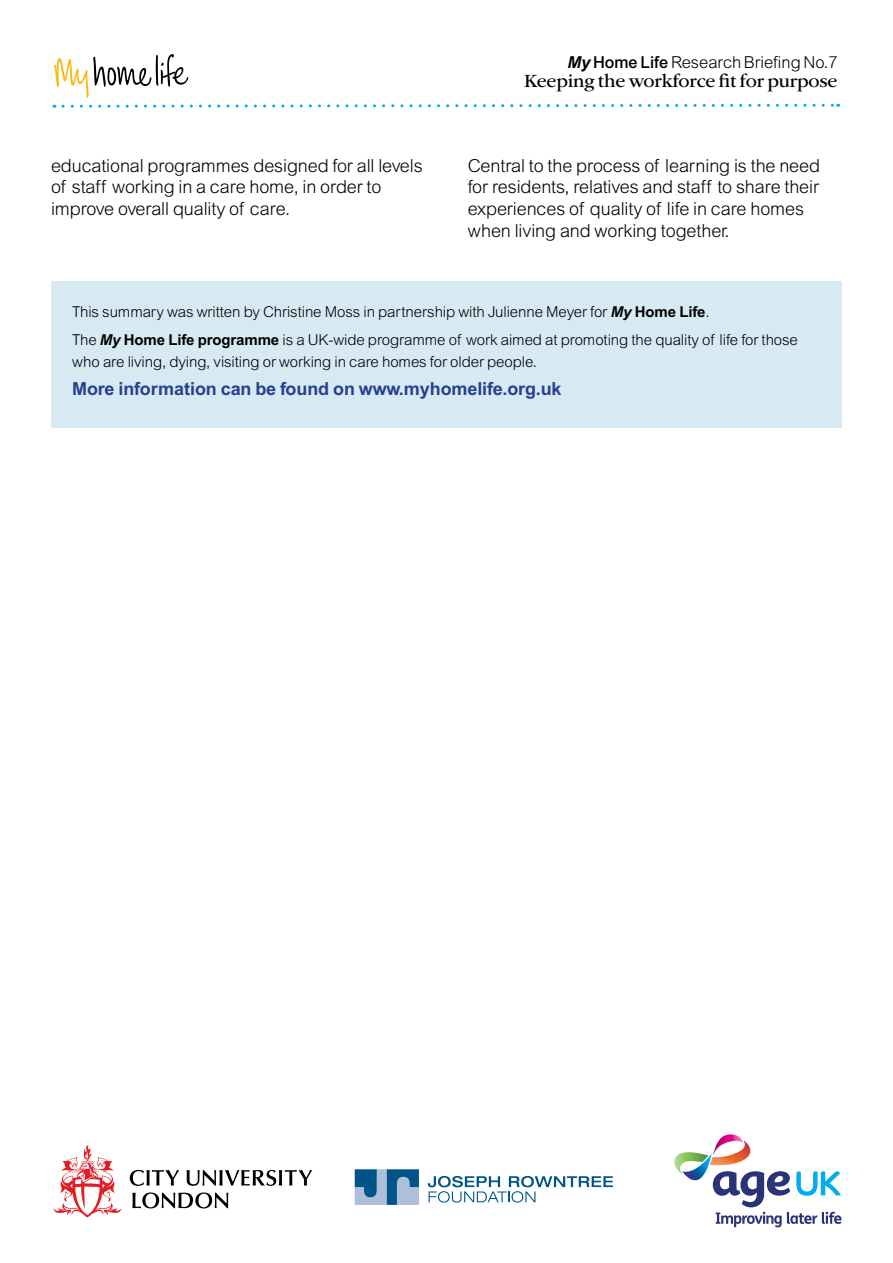
<style>
.page{position:relative;width:893px;height:1263px;background:#fff}
.page>*{position:absolute;margin:0;border:0;box-sizing:border-box;transform-origin:0 0}
.t1{font:19.5px "ITC Garamond Std";letter-spacing:-.01em;color:#000}
.t2{font:300 18px/21.8px "Arial";letter-spacing:-.005em;color:#000}
.t3{font:700 18px "Arial";letter-spacing:-.005em;color:#25408f}
.t4{font:300 16.5px "Arial";color:#000}
.t5{font:300 15px/28.2px "Arial";letter-spacing:-.005em;color:#000}
.s1{font-weight:700;font-style:italic}
.s2{font-weight:500}
.s3{font-weight:700}
</style>
<div class="page">
<svg style="left:53px;top:1145px;width:69px;height:72px"></svg>
<svg style="left:130px;top:1170px;width:49px;height:16px"></svg>
<svg style="left:187px;top:1170px;width:125px;height:16px"></svg>
<svg style="left:132px;top:1192px;width:96px;height:16px"></svg>
<svg style="left:428px;top:1176px;width:185px;height:26px"></svg>
<svg style="left:355px;top:1169px;width:64px;height:36px;background:#598bb1"></svg>
<svg style="left:674px;top:1134px;width:167px;height:93px"></svg>
<svg style="left:54px;top:54px;width:785px;height:54px"></svg>
<div style="left:51px;top:281px;width:791px;height:147px;background:#d7eaf3"></div>
<p class="t4" style="left:567px;top:52px;width:272px"><span class="s1">My</span> <span class="s2">Home Life</span> Research Briefing No.7</p>
<p class="t1" style="left:524px;top:70px;width:315px">Keeping the workforce fit for purpose</p>
<p class="t2" style="left:51px;top:154px;width:373px">educational programmes designed for all levels of staff working in a care home, in order to improve overall quality of care.</p>
<p class="t2" style="left:468px;top:154px;width:354px">Central to the process of learning is the need for residents, relatives and staff to share their experiences of quality of life in care homes when living and working together.</p>
<p class="t5" style="left:72px;top:297px;width:727px">This summary was written by Christine Moss in partnership with Julienne Meyer for <span class="s1">My</span> <span class="s3">Home Life</span>.<br>The <span class="s1">My</span> <span class="s3">Home Life programme</span> is a UK-wide programme of work aimed at promoting the quality of life for those</p>
<p class="t5" style="left:72px;top:347px;width:466px">who are living, dying, visiting or working in care homes for older people.</p>
<p class="t3" style="left:72px;top:378px;width:491px">More information can be found on www.myhomelife.org.uk</p>
</div>
